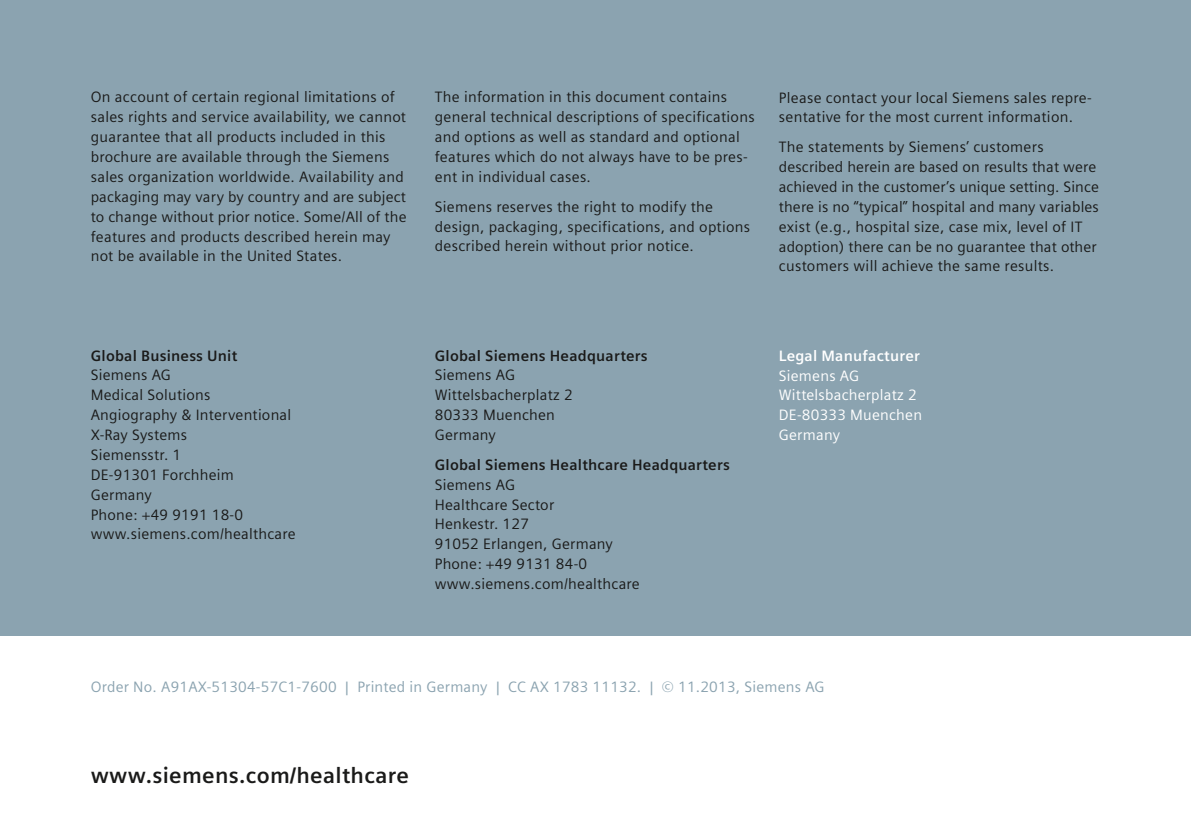
<style>
.page{position:relative;width:1191px;height:840px;background:#fff}
.page>*{position:absolute;margin:0;border:0;box-sizing:border-box;transform-origin:0 0}
.t1{font:700 22px "Siemens Sans";letter-spacing:.015em;color:#1a1a19}
.t2{font:15px/19.8px "Siemens Sans";letter-spacing:.02em;color:#1a1a19}
.t3{font:15px "Siemens Sans";letter-spacing:.015em;color:#8ba3b0}
.t4{font:700 15px "Siemens Sans";letter-spacing:.015em;color:#1a1a19}
.t5{font:15px/19.8px "Siemens Sans";letter-spacing:.015em;color:#fff}
.t6{font:700 15px "Siemens Sans";letter-spacing:.015em;color:#fff}
</style>
<div class="page">
<div style="left:0;top:0;width:1191px;height:635px;background:#8ba3b0"></div>
<p class="t2" style="left:91px;top:87px;width:317px">On account of certain regional limitations of sales rights and service availability, we cannot guarantee that all products included in this brochure are available through the Siemens sales organization worldwide. Availability and packaging may vary by country and are subject to change without prior notice. Some/All of the features and products described herein may not be available in the United States.</p>
<p class="t2" style="left:435px;top:87px;width:321px">The information in this document contains general technical descriptions of specifications and options as well as standard and optional features which do not always have to be pres&shy;ent in individual cases.</p>
<p class="t2" style="left:435px;top:197px;width:317px">Siemens reserves the right to modify the design, packaging, specifications, and options described herein without prior notice.</p>
<p class="t2" style="left:779px;top:87px;width:314px">Please contact your local Siemens sales repre&shy;sentative for the most current information.</p>
<p class="t2" style="left:779px;top:137px;width:321px">The statements by Siemens’ customers described herein are based on results that were achieved in the customer’s unique setting. Since there is no “typical” hospital and many variables exist (e.g., hospital size, case mix, level of IT adoption) there can be no guarantee that other customers will achieve the same results.</p>
<p class="t4" style="left:91px;top:346px;width:148px">Global Business Unit</p>
<p class="t2" style="left:91px;top:365px;width:206px">Siemens AG<br>Medical Solutions<br>Angiography &amp; Interventional<br>X-Ray Systems<br>Siemensstr. 1<br>DE-91301 Forchheim<br>Germany<br>Phone: +49 9191 18-0 www.siemens.com/healthcare</p>
<p class="t4" style="left:435px;top:347px;width:214px">Global Siemens Headquarters</p>
<p class="t2" style="left:435px;top:365px;width:139px">Siemens AG<br>Wittelsbacherplatz 2<br>80333 Muenchen<br>Germany</p>
<p class="t4" style="left:435px;top:456px;width:297px">Global Siemens Healthcare Headquarters</p>
<p class="t2" style="left:435px;top:474px;width:206px">Siemens AG<br>Healthcare Sector<br>Henkestr. 127<br>91052 Erlangen, Germany<br>Phone: +49 9131 84-0 www.siemens.com/healthcare</p>
<p class="t6" style="left:779px;top:347px;width:142px">Legal Manufacturer</p>
<p class="t5" style="left:779px;top:365px;width:145px">Siemens AG<br>Wittelsbacherplatz 2<br>DE-80333 Muenchen<br>Germany</p>
<p class="t3" style="left:91px;top:678px;width:735px">Order No. A91AX-51304-57C1-7600 | Printed in Germany | CC AX 1783 11132. | © 11.2013, Siemens AG</p>
<h1 class="t1" style="left:91px;top:762px;width:320px">www.siemens.com/healthcare</h1>
</div>
